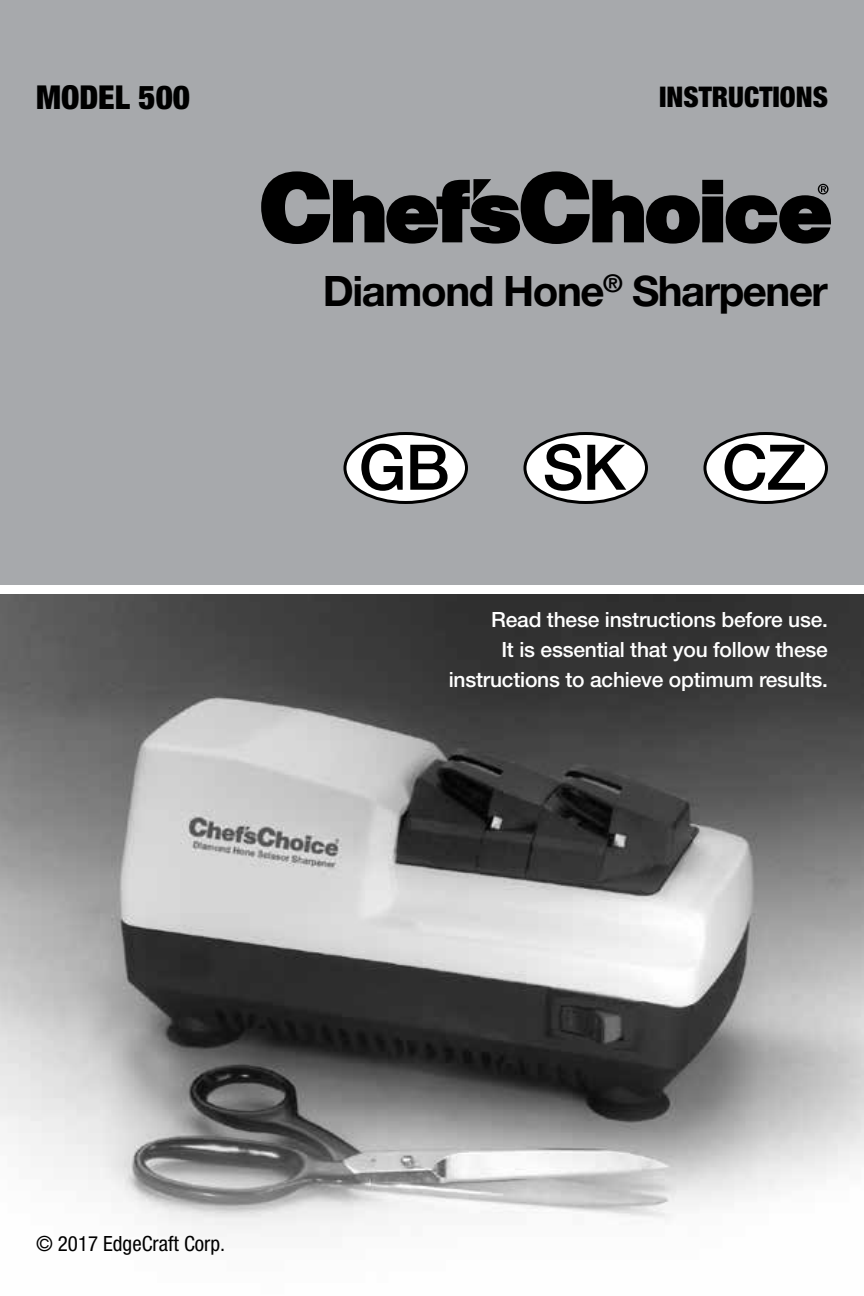
<style>
.page{position:relative;width:864px;height:1296px;background:#fff}
.page>*{position:absolute;margin:0;border:0;box-sizing:border-box;transform-origin:0 0}
.t1{font:500 63px "Helvetica Neue LT Std";color:#000}
.t2{font:700 42px "Helvetica Neue LT Std";letter-spacing:-.035em;color:#000}
.t3{font:900 condensed 33px "Helvetica Neue LT Std";color:#000}
.t4{font:900 condensed 28.5px "Helvetica Neue LT Std";color:#000}
.t5{font:500 21px/30px "Helvetica Neue LT Std";letter-spacing:-.01em;color:#fff;text-align:right}
.t6{font:condensed 21px "Helvetica Neue LT Std";color:#000}
</style>
<div class="page">
<div style="left:0;top:0;width:864px;height:594px;background:#a7a9ac"></div>
<div style="left:0;top:585px;width:864px;height:18px;background:#fff"></div>
<img style="left:0;top:594px;width:864px;height:636px">
<div style="left:525px;top:434px;width:122px;height:68px;background:#fff;border-radius:50%"></div>
<div style="left:523px;top:432px;width:125px;height:72px;border:3px solid #000;border-radius:50%"></div>
<div style="left:345px;top:434px;width:122px;height:68px;background:#fff;border-radius:50%"></div>
<div style="left:343px;top:432px;width:125px;height:72px;border:3px solid #000;border-radius:50%"></div>
<div style="left:705px;top:434px;width:122px;height:68px;background:#fff;border-radius:50%"></div>
<div style="left:703px;top:432px;width:125px;height:72px;border:3px solid #000;border-radius:50%"></div>
<svg style="left:261px;top:171px;width:570px;height:73px"></svg>
<h3 class="t3" style="left:36px;top:77px;width:156px">MODEL 500</h3>
<h3 class="t4" style="left:659px;top:79px;width:170px">INSTRUCTIONS</h3>
<h2 class="t2" style="left:323px;top:265px;width:507px">Diamond Hone<sup>®</sup> Sharpener</h2>
<h1 class="t1" style="left:359px;top:430px;width:93px">GB</h1>
<h1 class="t1" style="left:543px;top:430px;width:85px">SK</h1>
<h1 class="t1" style="left:722px;top:430px;width:86px">CZ</h1>
<p class="t6" style="left:36px;top:1231px;width:191px">© 2017 EdgeCraft Corp.</p>
<p class="t5" style="left:449px;top:604px;width:381px">Read these instructions before use.<br>It is essential that you follow these instructions to achieve optimum results.</p>
</div>
